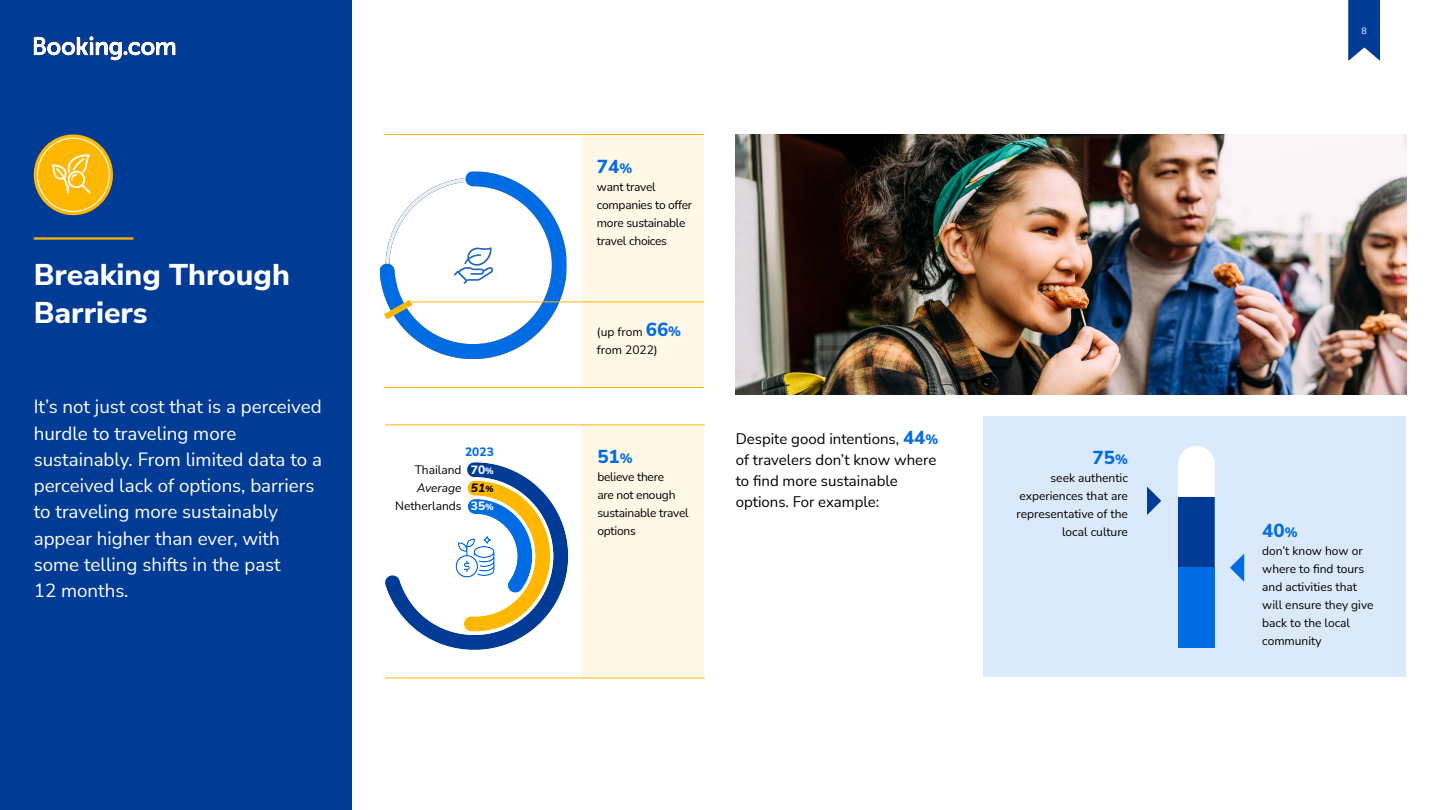
<style>
.page{position:relative;width:1440px;height:810px;background:#fff}
.page>*{position:absolute;margin:0;border:0;box-sizing:border-box;transform-origin:0 0}
.t1{font:800 30px/37.5px "Nunito Sans";color:#fff}
.Seciton_intro{font:18.75px/26.2px "Nunito Sans";color:#fff}
.Info_sub{font:800 18.75px "Nunito Sans";color:#006ce4}
.Body_copy{font:15px/21px "Nunito Sans";color:#000}
.Info_sub-2{font:12px/18px "Nunito Sans";color:#000}
.Info_sub-3{font:12px/18px "Nunito Sans";letter-spacing:-.02em;color:#000}
.t2{font:800 10.5px "Nunito Sans";color:#fff}
.t3{font:9px "Nunito Sans";color:#fff}
.s1{font-weight:800;color:#006ce4}
.s2{font-weight:800;color:#fff}
.s3{font-weight:800;font-size:9px;color:#fff}
.s4{font-style:italic}
.s5{font-weight:800;font-style:italic}
.s6{font-weight:800;font-style:italic;font-size:9px}
.s7{font-size:13.5px}
.s8{font-weight:800;font-size:18.75px;color:#006ce4}
.s9{font-weight:800;font-size:13.5px;color:#006ce4}
</style>
<div class="page">
<div style="left:0;top:0;width:352px;height:810px;background:#003b95"></div>
<img style="left:34px;top:36px;width:141px;height:25px">
<div style="left:983px;top:416px;width:423px;height:261px;background:#dbeafb"></div>
<img style="left:385px;top:425px;width:197px;height:253px">
<img style="left:379px;top:133px;width:203px;height:226px">
<hr style="left:34px;top:237px;width:100px;height:3px;background:#ffb700">
<svg style="left:1348px;top:0;width:32px;height:61px;background:#1e52a1"></svg>
<svg style="left:34px;top:134px;width:79px;height:81px"></svg>
<div style="left:37px;top:138px;width:73px;height:74px;border:1px solid #fff;border-radius:50%"></div>
<div style="left:582px;top:135px;width:122px;height:251px;background:#fff8e6"></div>
<hr style="left:385px;top:134px;width:319px;height:1px;background:#ffb700">
<hr style="left:384px;top:387px;width:320px;height:1px;background:#ffb700">
<svg style="left:379px;top:294px;width:40px;height:31px"></svg>
<hr style="left:409px;top:302px;width:295px;height:1px;background:#ffb700">
<div style="left:582px;top:425px;width:122px;height:252px;background:#fff8e6"></div>
<hr style="left:385px;top:424px;width:320px;height:1px;background:#ffb700">
<hr style="left:385px;top:678px;width:320px;height:1px;background:#ffb700">
<img style="left:736px;top:134px;width:670px;height:260px">
<svg style="left:1178px;top:446px;width:37px;height:121px;background:#6a8dc1"></svg>
<div style="left:1178px;top:567px;width:37px;height:80px;background:#006ce4"></div>
<svg style="left:1147px;top:487px;width:14px;height:28px"></svg>
<svg style="left:1230px;top:554px;width:14px;height:28px"></svg>
<img style="left:42px;top:146px;width:63px;height:58px">
<p class="t1" style="left:34px;top:255px;width:258px">Breaking Through<br>Barriers</p>
<p class="Seciton_intro" style="left:34px;top:393px;width:290px">It’s not just cost that is a perceived hurdle to traveling more sustainably. From limited data to a perceived lack of options, barriers to traveling more sustainably appear higher than ever, with some telling shifts in the past<br>12 months.</p>
<p class="Info_sub-2" style="left:415px;top:442px;width:81px;text-align:justify;text-indent:50px"><span class="s1">2023<br></span>Thailand <span class="s2">70</span><span class="s3">% </span><span class="s4">Average</span> <span class="s5">51</span><span class="s6">%</span></p>
<p class="Info_sub-2" style="left:395px;top:496px;width:100px">Netherlands <span class="s2">35</span><span class="s3">%</span></p>
<p class="Info_sub" style="left:597px;top:153px;width:37px">74<span class="s7">%</span></p>
<p class="Info_sub-3" style="left:597px;top:177px;width:97px">want travel companies to offer more sustainable travel choices</p>
<p class="Info_sub-2" style="left:597px;top:322px;width:86px">(up from <span class="s8">66</span><span class="s9">% </span>from 2022)</p>
<p class="Info_sub" style="left:597px;top:443px;width:37px">51<span class="s7">%</span></p>
<p class="Info_sub-3" style="left:597px;top:468px;width:93px">believe there<br>are not enough sustainable travel options</p>
<p class="Body_copy" style="left:736px;top:428px;width:204px">Despite good intentions, <span class="s8">44</span><span class="s9">% </span>of travelers don’t know where to find more sustainable options. For example:</p>
<p class="Info_sub" style="left:1093px;top:444px;width:37px">75<span class="s7">%</span></p>
<p class="Info_sub-2" style="left:1017px;top:468px;width:113px;text-align:right">seek authentic experiences that are representative of the local culture</p>
<p class="t3" style="left:1362px;top:24px;width:7px">8</p>
<p class="t2" style="left:1361px;top:24px;width:8px">8</p>
<p class="Info_sub" style="left:1262px;top:517px;width:37px">40<span class="s7">%</span></p>
<p class="Info_sub-2" style="left:1262px;top:541px;width:113px">don’t know how or where to find tours and activities that will ensure they give back to the local community</p>
</div>
